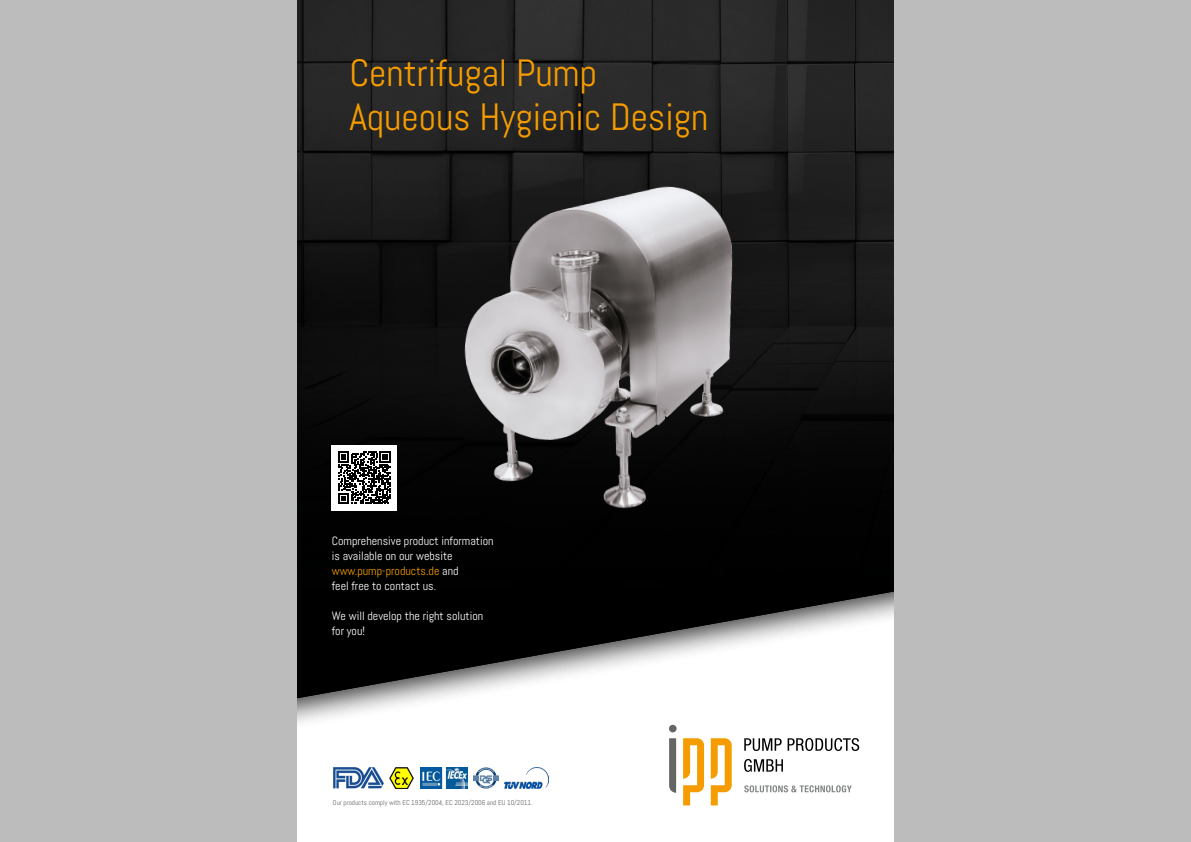
<style>
.page{position:relative;width:1191px;height:842px;background:#bcbcbc}
.page>*{position:absolute;margin:0;border:0;box-sizing:border-box;transform-origin:0 0}
.t1{font:38px/44px "Abel";color:#f59c00}
.t2{font:12px/15px "Abel";color:#fff}
.t3{font:7px "Abel";color:#656563}
.s1{color:#f59c00}
</style>
<div class="page">
<img style="left:298px;top:0;width:595px;height:110px">
<svg style="left:298px;top:110px;width:595px;height:475px;background:#0f0f0f"></svg>
<div style="left:298px;top:585px;width:595px;height:257px;background:#000;opacity:.75"></div>
<img style="left:427px;top:130px;width:337px;height:396px">
<div style="left:332px;top:445px;width:65px;height:65px;background:#fff"></div>
<svg style="left:744px;top:785px;width:107px;height:7px"></svg>
<svg style="left:744px;top:738px;width:115px;height:34px;background:#cfcfcf"></svg>
<svg style="left:683px;top:738px;width:48px;height:67px;background:#f9ca78"></svg>
<svg style="left:669px;top:725px;width:7px;height:68px"></svg>
<img style="left:389px;top:767px;width:25px;height:21px">
<img style="left:504px;top:767px;width:44px;height:21px">
<img style="left:333px;top:767px;width:50px;height:21px">
<img style="left:420px;top:767px;width:47px;height:21px">
<img style="left:473px;top:767px;width:25px;height:21px">
<svg style="left:338px;top:451px;width:52px;height:53px"></svg>
<h1 class="t1" style="left:349px;top:51px;width:360px">Centrifugal Pump<br>Aqueous Hygienic Design</h1>
<p class="t2" style="left:332px;top:534px;width:163px">Comprehensive product information is available on our website <span class="s1">www.pump-products.de</span> and<br>feel free to contact us.</p>
<p class="t2" style="left:332px;top:609px;width:153px">We will develop the right solution for you!</p>
<p class="t3" style="left:333px;top:798px;width:201px">Our products comply with EC 1935/2004, EC 2023/2006 and EU 10/2011.</p>
</div>
